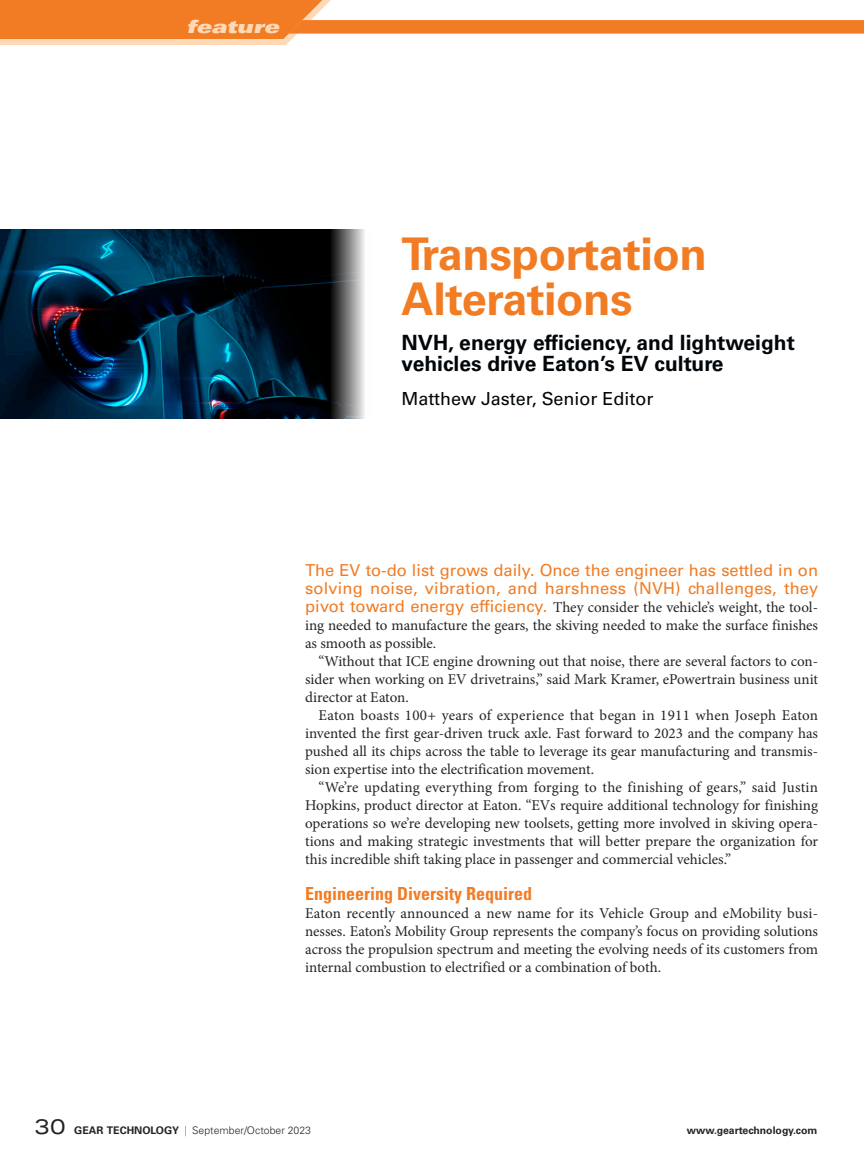
<style>
.page{position:relative;width:864px;height:1161px;background:#fff}
.page>*{position:absolute;margin:0;border:0;box-sizing:border-box;transform-origin:0 0}
.Feature_Header{font:700 45px/45px "Univers LT Pro 65";letter-spacing:-.01em;color:#f17c24}
.Feature_Subheader{font:700 21px/21px "Univers LT Pro 65";color:#00060a}
.Feature_Body_Header{font:700 condensed 18px "Univers LT Pro";color:#f17c24}
.Feature_Author{font:18px "Univers LT Std";color:#00060a}
.t1{font:18px "Univers LT Std X Black Ex Obl";color:#ffd9b6}
.Body_Text_After_Header{font:16.5px/18px "Univers LT Pro 55 Roman";letter-spacing:.01em;color:#f17c24}
.Body_Text{font:15px/18px "Minion Pro";color:#242424;text-align:justify}
.Body_Text_After_Header-2{font:15px/18px "Minion Pro";color:#242424;text-align:justify}
.t2{font:300 10.5px "Univers LT Pro 45";color:#242424}
.t3{font:700 10.5px "Univers LT Pro 65";color:#242424}
.s1{font-family:"Univers LT Pro 55 Roman";font-size:16.5px;color:#f17c24}
.s2{font-family:"Univers LT Pro";font-weight:400;font-stretch:expanded;font-size:21px}
.s3{font-family:"Univers LT Pro 65";font-weight:700}
.s4{font-family:"Univers LT Pro Thin Ult Cond";font-weight:400}
</style>
<div class="page">
<img style="left:0;top:230px;width:365px;height:188px">
<svg style="left:0;top:0;width:864px;height:45px"></svg>
<p class="t1" style="left:186px;top:16px;width:94px">feature</p>
<p class="Feature_Header" style="left:402px;top:229px;width:307px">Transportation<br>Alterations</p>
<p class="Feature_Subheader" style="left:402px;top:331px;width:395px">NVH, energy efficiency, and lightweight vehicles drive Eaton’s EV culture</p>
<p class="Feature_Author" style="left:402px;top:388px;width:253px">Matthew Jaster, Senior Editor</p>
<p class="Body_Text_After_Header" style="left:305px;top:560px;width:515px">The EV to-do list grows daily. Once the engineer has settled in on solving noise, vibration, and harshness (NVH) challenges, they</p>
<p class="Body_Text_After_Header-2" style="left:305px;top:598px;width:515px"><span class="s1">pivot toward energy efficiency.</span> They consider the vehicle’s weight, the tool&shy;ing needed to manufacture the gears, the skiving needed to make the surface finishes as smooth as possible.</p>
<p class="Body_Text" style="left:305px;top:652px;width:515px;text-indent:14px">“Without that ICE engine drowning out that noise, there are several factors to con&shy;sider when working on EV drivetrains,” said Mark Kramer, ePowertrain business unit director at Eaton.</p>
<p class="Body_Text" style="left:305px;top:706px;width:515px;text-indent:14px">Eaton boasts 100+ years of experience that began in 1911 when Joseph Eaton invented the first gear-driven truck axle. Fast forward to 2023 and the company has pushed all its chips across the table to leverage its gear manufacturing and transmis&shy;sion expertise into the electrification movement.</p>
<p class="Body_Text" style="left:305px;top:778px;width:515px;text-indent:14px">“We’re updating everything from forging to the finishing of gears,” said Justin Hopkins, product director at Eaton. “EVs require additional technology for finishing operations so we’re developing new toolsets, getting more involved in skiving opera&shy;tions and making strategic investments that will better prepare the organization for this incredible shift taking place in passenger and commercial vehicles.”</p>
<p class="Feature_Body_Header" style="left:305px;top:883px;width:228px">Engineering Diversity Required</p>
<p class="Body_Text_After_Header-2" style="left:305px;top:904px;width:515px">Eaton recently announced a new name for its Vehicle Group and eMobility busi&shy;nesses. Eaton’s Mobility Group represents the company’s focus on providing solutions across the propulsion spectrum and meeting the evolving needs of its customers from internal combustion to electrified or a combination of both.</p>
<p class="t2" style="left:34px;top:1123px;width:278px"><span class="s2">30</span> <span class="s3">GEAR TECHNOLOGY</span> <span class="s4">|</span> September/October 2023</p>
<p class="t3" style="left:687px;top:1123px;width:132px">www.geartechnology.com</p>
</div>
